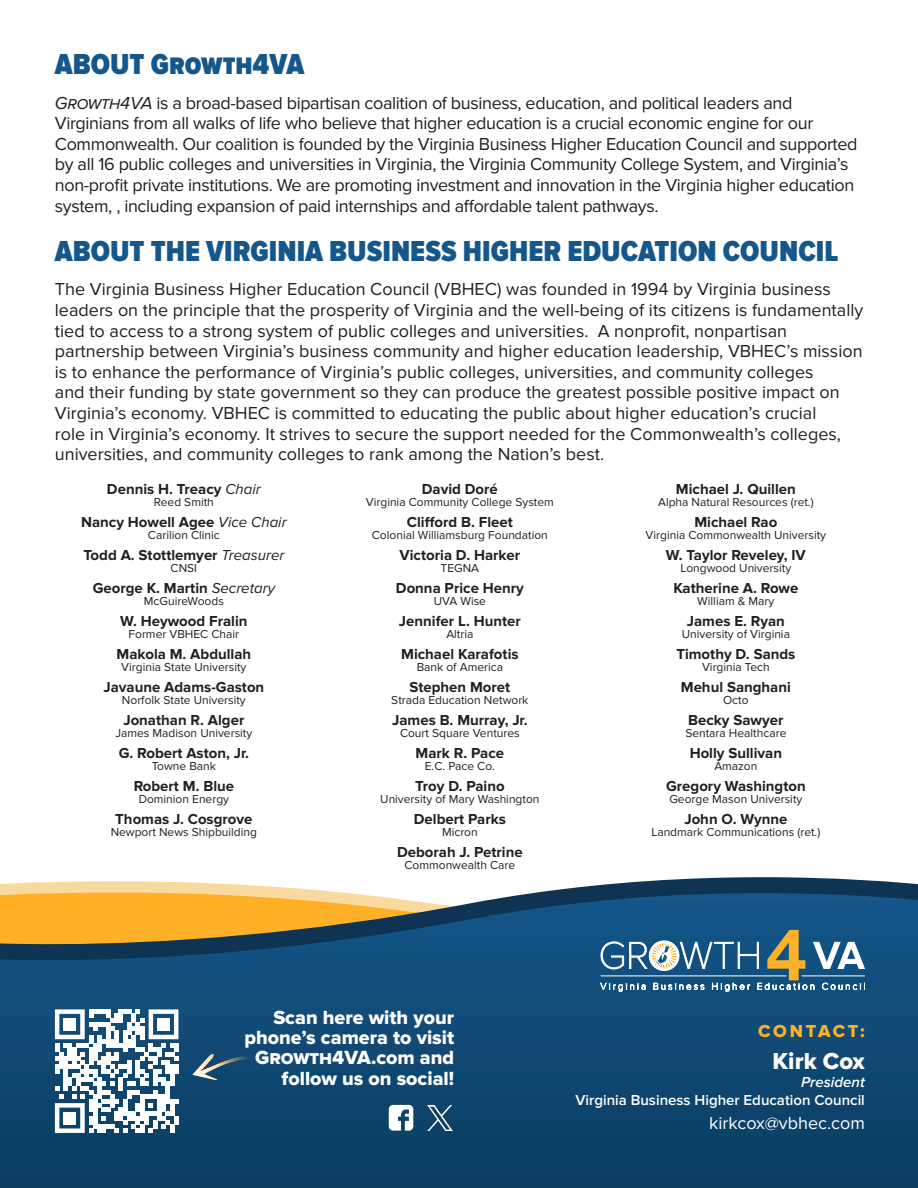
<style>
.page{position:relative;width:918px;height:1188px;background:#fff}
.page>*{position:absolute;margin:0;border:0;box-sizing:border-box;transform-origin:0 0}
.t1{font:900 30px "Proxima Nova Cond";color:#15578b}
.t2{font:24px "Proxima Nova Extrabld";color:#fff}
.t3{font:19.8px/20.4px "Proxima Nova Extrabld";color:#fff;text-align:right}
.t4{font:18px/20.7px "Proxima Nova";color:#231f20}
.t5{font:18px/20.7px "Proxima Nova";letter-spacing:-.02em;color:#231f20}
.t6{font:18px "Proxima Nova";color:#fff}
.t7{font:18px "Proxima Nova Extrabld";letter-spacing:.15em;color:#feb127}
.t8{font:700 15px "Proxima Nova";color:#231f20}
.t9{font:600 15px/18px "Proxima Nova";color:#fff;text-align:right}
.t10{font:12px "Proxima Nova";color:#231f20}
.s1{font-style:italic}
.s2{font-weight:400;font-style:italic}
</style>
<div class="page">
<svg style="left:0;top:877px;width:918px;height:16px"></svg>
<svg style="left:0;top:893px;width:918px;height:295px;background:#21506c"></svg>
<svg style="left:600px;top:930px;width:265px;height:62px;background:#4c7792"></svg>
<svg style="left:55px;top:1009px;width:123px;height:124px"></svg>
<div style="left:63px;top:1018px;width:13px;height:13px;background:#fff"></div>
<div style="left:157px;top:1018px;width:13px;height:13px;background:#fff"></div>
<div style="left:63px;top:1112px;width:13px;height:12px;background:#fff"></div>
<svg style="left:192px;top:1054px;width:90px;height:26px;background:#2b5a7a"></svg>
<svg style="left:389px;top:1105px;width:24px;height:26px"></svg>
<img style="left:428px;top:1105px;width:25px;height:26px">
<p class="t1" style="left:55px;top:48px;width:251px">ABOUT Growth4VA</p>
<p class="t5" style="left:55px;top:92px;width:804px"><span class="s1">Growth4VA</span> is a broad-based bipartisan coalition of business, education, and political leaders and Virginians from all walks of life who believe that higher education is a crucial economic engine for our Commonwealth. Our coalition is founded by the Virginia Business Higher Education Council and supported by all 16 public colleges and universities in Virginia, the Virginia Community College System, and Virginia’s non-profit private institutions. We are promoting investment and innovation in the Virginia higher education system, , including expansion of paid internships and affordable talent pathways.</p>
<p class="t1" style="left:55px;top:234px;width:785px">ABOUT THE VIRGINIA BUSINESS HIGHER EDUCATION COUNCIL</p>
<p class="t4" style="left:55px;top:279px;width:810px">The Virginia Business Higher Education Council (VBHEC) was founded in 1994 by Virginia business leaders on the principle that the prosperity of Virginia and the well-being of its citizens is fundamentally tied to access to a strong system of public colleges and universities. A nonprofit, nonpartisan partnership between Virginia’s business community and higher education leadership, VBHEC’s mission is to enhance the performance of Virginia’s public colleges, universities, and community colleges<br>and their funding by state government so they can produce the greatest possible positive impact on Virginia’s economy. VBHEC is committed to educating the public about higher education’s crucial<br>role in Virginia’s economy. It strives to secure the support needed for the Commonwealth’s colleges, universities, and community colleges to rank among the Nation’s best.</p>
<p class="t8" style="left:107px;top:480px;width:156px">Dennis H. Treacy <span class="s2">Chair</span></p>
<p class="t10" style="left:154px;top:495px;width:62px">Reed Smith</p>
<p class="t8" style="left:81px;top:513px;width:207px">Nancy Howell Agee <span class="s2">Vice Chair</span></p>
<p class="t10" style="left:148px;top:528px;width:73px">Carilion Clinic</p>
<p class="t8" style="left:83px;top:546px;width:203px">Todd A. Stottlemyer <span class="s2">Treasurer</span></p>
<p class="t10" style="left:171px;top:561px;width:28px">CNSI</p>
<p class="t8" style="left:93px;top:579px;width:184px">George K. Martin <span class="s2">Secretary</span></p>
<p class="t10" style="left:144px;top:594px;width:82px">McGuireWoods</p>
<p class="t8" style="left:120px;top:612px;width:129px">W. Heywood Fralin</p>
<p class="t10" style="left:129px;top:627px;width:112px">Former VBHEC Chair</p>
<p class="t8" style="left:117px;top:645px;width:136px">Makola M. Abdullah</p>
<p class="t10" style="left:121px;top:660px;width:127px">Virginia State University</p>
<p class="t8" style="left:103px;top:678px;width:162px">Javaune Adams-Gaston</p>
<p class="t10" style="left:122px;top:693px;width:125px">Norfolk State University</p>
<p class="t8" style="left:123px;top:711px;width:123px">Jonathan R. Alger</p>
<p class="t10" style="left:115px;top:726px;width:138px">James Madison University</p>
<p class="t8" style="left:119px;top:744px;width:132px">G. Robert Aston, Jr.</p>
<p class="t10" style="left:152px;top:759px;width:66px">Towne Bank</p>
<p class="t8" style="left:134px;top:777px;width:102px">Robert M. Blue</p>
<p class="t10" style="left:139px;top:792px;width:92px">Dominion Energy</p>
<p class="t8" style="left:115px;top:810px;width:139px">Thomas J. Cosgrove</p>
<p class="t10" style="left:111px;top:825px;width:148px">Newport News Shipbuilding</p>
<p class="t8" style="left:422px;top:480px;width:78px">David Doré</p>
<p class="t10" style="left:366px;top:495px;width:190px">Virginia Community College System</p>
<p class="t8" style="left:407px;top:513px;width:108px">Clifford B. Fleet</p>
<p class="t10" style="left:372px;top:528px;width:178px">Colonial Williamsburg Foundation</p>
<p class="t8" style="left:400px;top:546px;width:122px">Victoria D. Harker</p>
<p class="t10" style="left:441px;top:561px;width:40px">TEGNA</p>
<p class="t8" style="left:396px;top:579px;width:129px">Donna Price Henry</p>
<p class="t10" style="left:434px;top:594px;width:54px">UVA Wise</p>
<p class="t8" style="left:399px;top:612px;width:123px">Jennifer L. Hunter</p>
<p class="t10" style="left:446px;top:627px;width:29px">Altria</p>
<p class="t8" style="left:401px;top:645px;width:119px">Michael Karafotis</p>
<p class="t10" style="left:417px;top:660px;width:88px">Bank of America</p>
<p class="t8" style="left:409px;top:678px;width:102px">Stephen Moret</p>
<p class="t10" style="left:391px;top:693px;width:139px">Strada Education Network</p>
<p class="t8" style="left:392px;top:711px;width:137px">James B. Murray, Jr.</p>
<p class="t10" style="left:400px;top:726px;width:121px">Court Square Ventures</p>
<p class="t8" style="left:416px;top:744px;width:90px">Mark R. Pace</p>
<p class="t10" style="left:425px;top:759px;width:72px">E.C. Pace Co.</p>
<p class="t8" style="left:415px;top:777px;width:91px">Troy D. Paino</p>
<p class="t10" style="left:380px;top:792px;width:161px">University of Mary Washington</p>
<p class="t8" style="left:414px;top:810px;width:94px">Delbert Parks</p>
<p class="t10" style="left:442px;top:825px;width:37px">Micron</p>
<p class="t8" style="left:397px;top:843px;width:127px">Deborah J. Petrine</p>
<p class="t10" style="left:404px;top:858px;width:112px">Commonwealth Care</p>
<p class="t8" style="left:676px;top:480px;width:121px">Michael J. Quillen</p>
<p class="t10" style="left:658px;top:495px;width:157px">Alpha Natural Resources (ret.)</p>
<p class="t8" style="left:694px;top:513px;width:84px">Michael Rao</p>
<p class="t10" style="left:646px;top:528px;width:182px">Virginia Commonwealth University</p>
<p class="t8" style="left:666px;top:546px;width:142px">W. Taylor Reveley, IV</p>
<p class="t10" style="left:681px;top:561px;width:112px">Longwood University</p>
<p class="t8" style="left:673px;top:579px;width:127px">Katherine A. Rowe</p>
<p class="t10" style="left:697px;top:594px;width:79px">William &amp; Mary</p>
<p class="t8" style="left:687px;top:612px;width:100px">James E. Ryan</p>
<p class="t10" style="left:682px;top:627px;width:110px">University of Virginia</p>
<p class="t8" style="left:676px;top:645px;width:121px">Timothy D. Sands</p>
<p class="t10" style="left:702px;top:660px;width:69px">Virginia Tech</p>
<p class="t8" style="left:681px;top:678px;width:112px">Mehul Sanghani</p>
<p class="t10" style="left:723px;top:693px;width:27px">Octo</p>
<p class="t8" style="left:688px;top:711px;width:97px">Becky Sawyer</p>
<p class="t10" style="left:685px;top:726px;width:103px">Sentara Healthcare</p>
<p class="t8" style="left:690px;top:744px;width:94px">Holly Sullivan</p>
<p class="t10" style="left:714px;top:759px;width:45px">Amazon</p>
<p class="t8" style="left:666px;top:777px;width:141px">Gregory Washington</p>
<p class="t10" style="left:669px;top:792px;width:135px">George Mason University</p>
<p class="t8" style="left:684px;top:810px;width:104px">John O. Wynne</p>
<p class="t10" style="left:651px;top:825px;width:170px">Landmark Communications (ret.)</p>
<p class="t3" style="left:244px;top:1007px;width:211px">Scan here with your phone’s camera to visit<br>Growth4VA.com and follow us on social!</p>
<p class="t7" style="left:758px;top:1021px;width:108px">CONTACT:</p>
<p class="t2" style="left:773px;top:1047px;width:94px">Kirk Cox</p>
<p class="t9" style="left:576px;top:1073px;width:291px"><span class="s1">President<br></span>Virginia Business Higher Education Council</p>
<p class="t6" style="left:709px;top:1113px;width:157px">kirkcox@vbhec.com</p>
</div>
